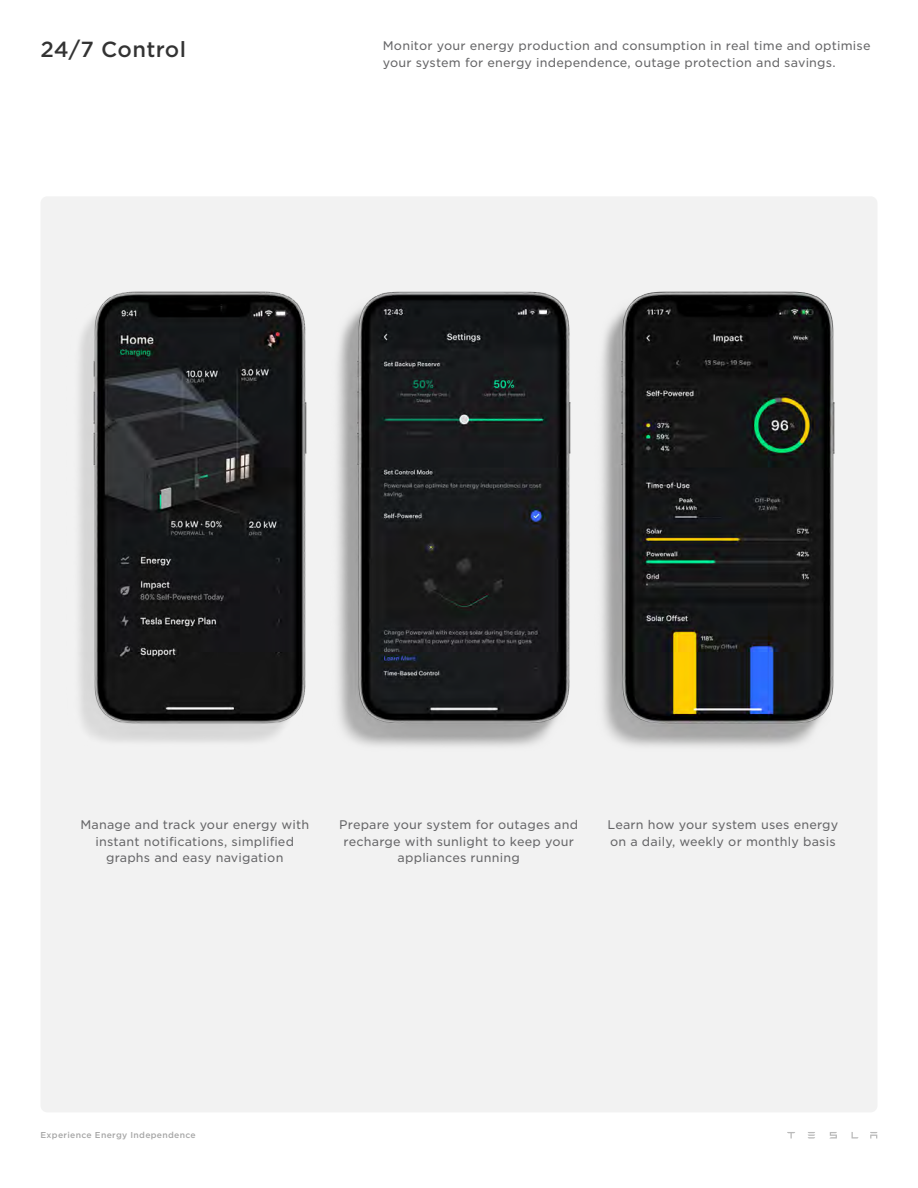
<style>
.page{position:relative;width:918px;height:1188px;background:#fff}
.page>*{position:absolute;margin:0;border:0;box-sizing:border-box;transform-origin:0 0}
.t1{font:500 21px "Gotham S Sm";letter-spacing:.015em;color:#333}
.t2{font:12px/16.5px "Gotham S Sm";letter-spacing:.015em;color:#666668}
.t3{font:500 8.25px "Gotham S Sm";letter-spacing:.035em;color:#a4a4a4}
</style>
<div class="page">
<svg style="left:787px;top:1132px;width:8px;height:6px"></svg>
<svg style="left:852px;top:1132px;width:6px;height:7px"></svg>
<svg style="left:829px;top:1132px;width:8px;height:7px"></svg>
<svg style="left:870px;top:1132px;width:7px;height:7px"></svg>
<svg style="left:808px;top:1132px;width:7px;height:7px"></svg>
<div style="left:40px;top:196px;width:838px;height:916px;background:#f2f2f2;border-radius:7px"></div>
<img style="left:79px;top:291px;width:228px;height:451px">
<img style="left:337px;top:291px;width:234px;height:456px">
<img style="left:601px;top:291px;width:234px;height:456px">
<h1 class="t1" style="left:40px;top:35px;width:147px">24/7 Control</h1>
<p class="t2" style="left:383px;top:37px;width:489px">Monitor your energy production and consumption in real time and optimise your system for energy independence, outage protection and savings.</p>
<p class="t2" style="left:80px;top:816px;width:230px;text-align:center">Manage and track your energy with instant notifications, simplified graphs and easy navigation</p>
<p class="t2" style="left:339px;top:816px;width:240px;text-align:center">Prepare your system for outages and recharge with sunlight to keep your appliances running</p>
<p class="t2" style="left:607px;top:816px;width:232px">Learn how your system uses energy on a daily, weekly or monthly basis</p>
<p class="t3" style="left:40px;top:1129px;width:157px">Experience Energy Independence</p>
</div>
